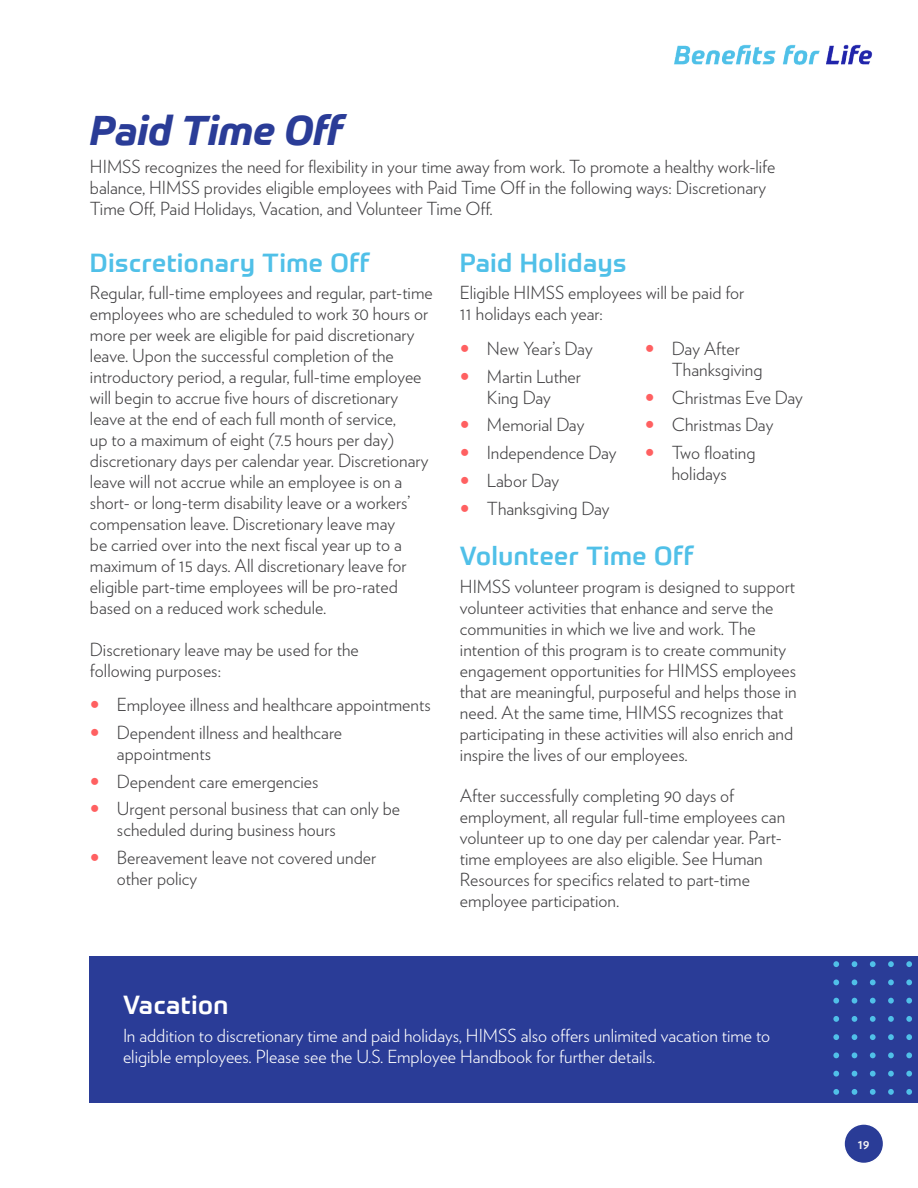
<style>
.page{position:relative;width:918px;height:1188px;background:#fff}
.page>*{position:absolute;margin:0;border:0;box-sizing:border-box;transform-origin:0 0}
.t1{font:italic 700 40.5px "Prometo";color:#2a3c97}
.t2{font:500 25.5px "Prometo";letter-spacing:.025em;color:#50c0e8}
.t3{font:500 25.5px "Prometo";letter-spacing:.025em;color:#fff}
.t4{font:300 18px/21px "Verlag";color:#414042}
.t5{font:300 18px/21px "Verlag";color:#fff}
.t6{font:700 13.5px "Verlag";color:#f1f1f2}
</style>
<div class="page">
<img style="left:674px;top:44px;width:199px;height:21px">
<div style="left:89px;top:956px;width:829px;height:147px;background:#2a3c97"></div>
<svg style="left:833px;top:961px;width:6px;height:6px"></svg>
<svg style="left:833px;top:979px;width:6px;height:6px"></svg>
<svg style="left:833px;top:998px;width:6px;height:6px"></svg>
<svg style="left:833px;top:1016px;width:6px;height:6px"></svg>
<svg style="left:833px;top:1034px;width:6px;height:6px"></svg>
<svg style="left:852px;top:961px;width:5px;height:6px"></svg>
<svg style="left:870px;top:961px;width:6px;height:6px"></svg>
<svg style="left:888px;top:961px;width:6px;height:6px"></svg>
<svg style="left:906px;top:961px;width:6px;height:6px"></svg>
<svg style="left:852px;top:979px;width:5px;height:6px"></svg>
<svg style="left:870px;top:979px;width:6px;height:6px"></svg>
<svg style="left:888px;top:979px;width:6px;height:6px"></svg>
<svg style="left:906px;top:979px;width:6px;height:6px"></svg>
<svg style="left:852px;top:998px;width:5px;height:6px"></svg>
<svg style="left:870px;top:998px;width:6px;height:6px"></svg>
<svg style="left:888px;top:998px;width:6px;height:6px"></svg>
<svg style="left:906px;top:998px;width:6px;height:6px"></svg>
<svg style="left:852px;top:1016px;width:5px;height:6px"></svg>
<svg style="left:870px;top:1016px;width:6px;height:6px"></svg>
<svg style="left:888px;top:1016px;width:6px;height:6px"></svg>
<svg style="left:906px;top:1016px;width:6px;height:6px"></svg>
<svg style="left:852px;top:1034px;width:5px;height:6px"></svg>
<svg style="left:870px;top:1034px;width:6px;height:6px"></svg>
<svg style="left:888px;top:1034px;width:6px;height:6px"></svg>
<svg style="left:906px;top:1034px;width:6px;height:6px"></svg>
<svg style="left:833px;top:1052px;width:6px;height:6px"></svg>
<svg style="left:833px;top:1071px;width:6px;height:6px"></svg>
<svg style="left:833px;top:1089px;width:6px;height:6px"></svg>
<svg style="left:852px;top:1052px;width:5px;height:6px"></svg>
<svg style="left:870px;top:1052px;width:6px;height:6px"></svg>
<svg style="left:888px;top:1052px;width:6px;height:6px"></svg>
<svg style="left:906px;top:1052px;width:6px;height:6px"></svg>
<svg style="left:852px;top:1071px;width:5px;height:6px"></svg>
<svg style="left:870px;top:1071px;width:6px;height:6px"></svg>
<svg style="left:888px;top:1071px;width:6px;height:6px"></svg>
<svg style="left:906px;top:1071px;width:6px;height:6px"></svg>
<svg style="left:852px;top:1089px;width:5px;height:6px"></svg>
<svg style="left:870px;top:1089px;width:6px;height:6px"></svg>
<svg style="left:888px;top:1089px;width:6px;height:6px"></svg>
<svg style="left:906px;top:1089px;width:6px;height:6px"></svg>
<div style="left:844px;top:1124px;width:40px;height:39px;background:#2a3c97;border-radius:50%"></div>
<div style="left:843px;top:1123px;width:41px;height:41px;border:2px solid #fff;border-radius:50%"></div>
<h1 class="t1" style="left:90px;top:105px;width:259px">Paid Time Off</h1>
<p class="t4" style="left:90px;top:155px;width:687px">HIMSS recognizes the need for flexibility in your time away from work. To promote a healthy work-life balance, HIMSS provides eligible employees with Paid Time Off in the following ways: Discretionary<br>Time Off, Paid Holidays, Vacation, and Volunteer Time Off.</p>
<h2 class="t2" style="left:90px;top:247px;width:281px">Discretionary Time Off</h2>
<p class="t4" style="left:90px;top:281px;width:344px">Regular, full-time employees and regular, part-time employees who are scheduled to work 30 hours or more per week are eligible for paid discretionary leave. Upon the successful completion of the introductory period, a regular, full-time employee will begin to accrue five hours of discretionary leave at the end of each full month of service,<br>up to a maximum of eight (7.5 hours per day) discretionary days per calendar year. Discretionary leave will not accrue while an employee is on a short- or long-term disability leave or a workers’ compensation leave. Discretionary leave may<br>be carried over into the next fiscal year up to a maximum of 15 days. All discretionary leave for eligible part-time employees will be pro-rated based on a reduced work schedule.</p>
<p class="t4" style="left:90px;top:638px;width:270px">Discretionary leave may be used for the following purposes:</p>
<p class="t4" style="left:117px;top:690px;width:315px;line-height:27.8px">Employee illness and healthcare appointments<br>Dependent illness and healthcare</p>
<p class="t4" style="left:117px;top:739px;width:285px;line-height:27.8px">appointments<br>Dependent care emergencies<br>Urgent personal business that can only be</p>
<p class="t4" style="left:117px;top:815px;width:261px;line-height:27.8px">scheduled during business hours<br>Bereavement leave not covered under</p>
<p class="t4" style="left:117px;top:867px;width:82px">other policy</p>
<h2 class="t2" style="left:460px;top:247px;width:168px">Paid Holidays</h2>
<p class="t4" style="left:460px;top:281px;width:286px">Eligible HIMSS employees will be paid for<br>11 holidays each year:</p>
<p class="t4" style="left:487px;top:333px;width:107px;line-height:27.8px">New Year’s Day<br>Martin Luther</p>
<p class="t4" style="left:487px;top:382px;width:131px;line-height:27.8px">King Day<br>Memorial Day<br>Independence Day<br>Labor Day<br>Thanksgiving Day</p>
<p class="t4" style="left:672px;top:337px;width:92px">Day After<br>Thanksgiving</p>
<p class="t4" style="left:672px;top:382px;width:132px;line-height:27.8px">Christmas Eve Day<br>Christmas Day<br>Two floating</p>
<p class="t4" style="left:672px;top:462px;width:57px">holidays</p>
<h2 class="t2" style="left:460px;top:540px;width:235px">Volunteer Time Off</h2>
<p class="t4" style="left:460px;top:575px;width:338px">HIMSS volunteer program is designed to support volunteer activities that enhance and serve the communities in which we live and work. The intention of this program is to create community engagement opportunities for HIMSS employees that are meaningful, purposeful and helps those in need. At the same time, HIMSS recognizes that participating in these activities will also enrich and inspire the lives of our employees.</p>
<p class="t4" style="left:460px;top:784px;width:327px">After successfully completing 90 days of employment, all regular full-time employees can volunteer up to one day per calendar year. Part&shy;time employees are also eligible. See Human Resources for specifics related to part-time employee participation.</p>
<h2 class="t3" style="left:123px;top:990px;width:107px">Vacation</h2>
<p class="t5" style="left:123px;top:1024px;width:649px">In addition to discretionary time and paid holidays, HIMSS also offers unlimited vacation time to eligible employees. Please see the U.S. Employee Handbook for further details.</p>
<p class="t6" style="left:858px;top:1133px;width:13px">19</p>
</div>
